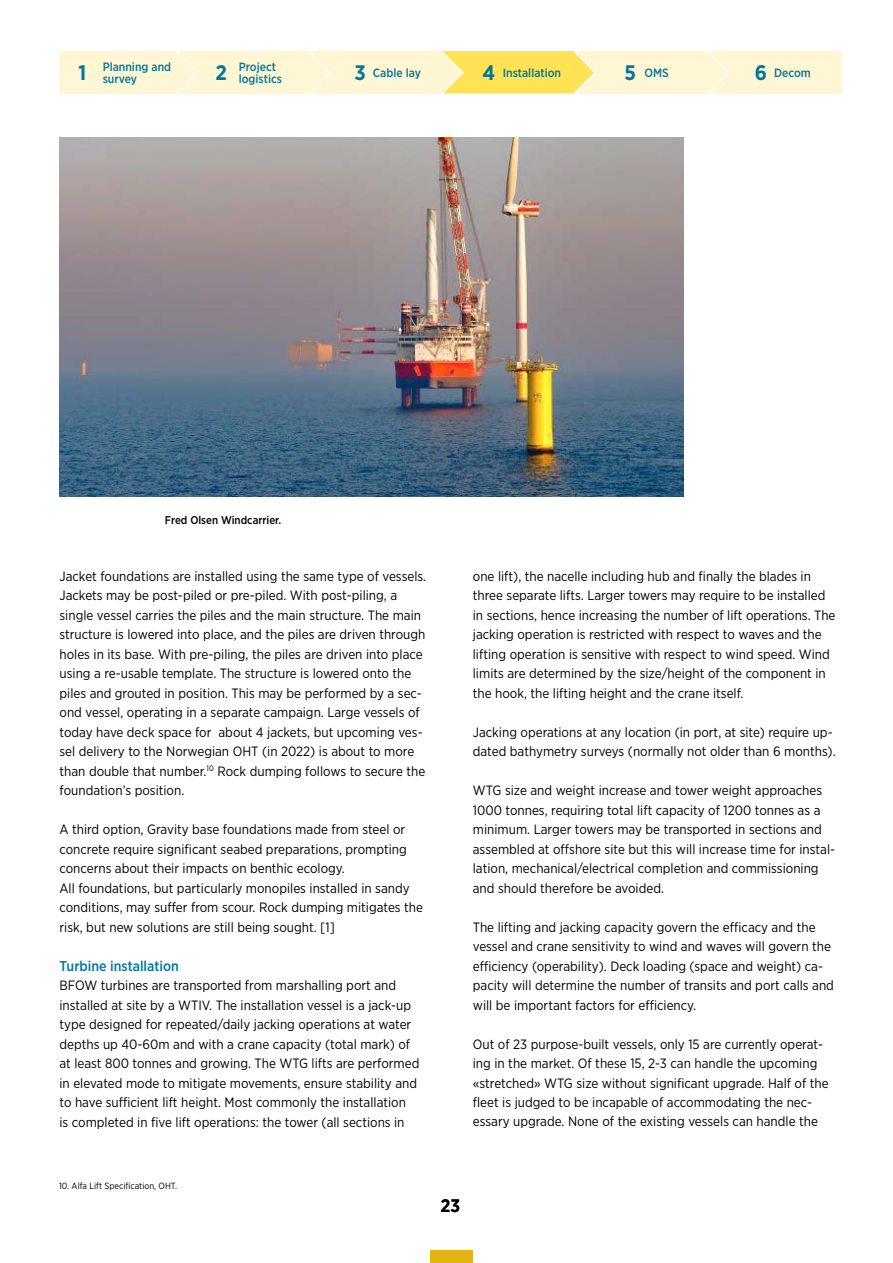
<style>
.page{position:relative;width:893px;height:1263px;background:#fff}
.page>*{position:absolute;margin:0;border:0;box-sizing:border-box;transform-origin:0 0}
.t1{font:700 18px "Gotham Narrow";color:#000}
.t2{font:500 14.25px "Gotham Narrow";color:#0077a0}
.t3{font:13.5px/19.5px "Gotham Narrow";color:#000}
.t4{font:500 12px/12px "Gotham Narrow";color:#0077a0}
.t5{font:500 11.25px "Gotham Narrow";color:#000}
.t6{font:9px "Gotham Narrow";color:#000}
.s1{font-weight:700;font-size:21px}
</style>
<div class="page">
<div style="left:431px;top:1250px;width:42px;height:13px;background:#e5b313"></div>
<div style="left:60px;top:51px;width:782px;height:42px;background:#fff7d4"></div>
<svg style="left:174px;top:51px;width:25px;height:43px"></svg>
<svg style="left:307px;top:51px;width:25px;height:43px"></svg>
<svg style="left:440px;top:51px;width:158px;height:43px"></svg>
<svg style="left:705px;top:51px;width:26px;height:43px"></svg>
<img style="left:60px;top:138px;width:624px;height:359px">
<p class="t4" style="left:103px;top:61px;width:70px;text-indent:-24px"><span class="s1">1</span> Planning and survey</p>
<p class="t4" style="left:239px;top:61px;width:45px;text-indent:-23px"><span class="s1">2</span> Project logistics</p>
<p class="t4" style="left:354px;top:67px;width:68px"><span class="s1">3</span> Cable lay</p>
<p class="t4" style="left:482px;top:67px;width:80px"><span class="s1">4</span> Installation</p>
<p class="t4" style="left:624px;top:67px;width:46px"><span class="s1">5</span> OMS</p>
<p class="t4" style="left:755px;top:67px;width:57px"><span class="s1">6</span> Decom</p>
<p class="t5" style="left:165px;top:513px;width:118px">Fred Olsen Windcarrier.</p>
<p class="t3" style="left:60px;top:566px;width:368px">Jacket foundations are installed using the same type of vessels.<br>Jackets may be post-piled or pre-piled. With post-piling, a single vessel carries the piles and the main structure. The main structure is lowered into place, and the piles are driven through holes in its base. With pre-piling, the piles are driven into place using a re-usable template. The structure is lowered onto the piles and grouted in position. This may be performed by a sec&shy;ond vessel, operating in a separate campaign. Large vessels of today have deck space for about 4 jackets, but upcoming ves&shy;sel delivery to the Norwegian OHT (in 2022) is about to more than double that number.<sup>10</sup> Rock dumping follows to secure the foundation’s position.</p>
<p class="t3" style="left:60px;top:819px;width:365px">A third option, Gravity base foundations made from steel or concrete require significant seabed preparations, prompting concerns about their impacts on benthic ecology.<br>All foundations, but particularly monopiles installed in sandy conditions, may suffer from scour. Rock dumping mitigates the risk, but new solutions are still being sought. [1]</p>
<p class="t2" style="left:60px;top:956px;width:121px">Turbine installation</p>
<p class="t3" style="left:60px;top:975px;width:361px">BFOW turbines are transported from marshalling port and installed at site by a WTIV. The installation vessel is a jack-up type designed for repeated/daily jacking operations at water depths up 40-60m and with a crane capacity (total mark) of at least 800 tonnes and growing. The WTG lifts are performed in elevated mode to mitigate movements, ensure stability and to have sufficient lift height. Most commonly the installation<br>is completed in five lift operations: the tower (all sections in</p>
<p class="t3" style="left:473px;top:566px;width:364px">one lift), the nacelle including hub and finally the blades in three separate lifts. Larger towers may require to be installed in sections, hence increasing the number of lift operations. The jacking operation is restricted with respect to waves and the lifting operation is sensitive with respect to wind speed. Wind limits are determined by the size/height of the component in the hook, the lifting height and the crane itself.</p>
<p class="t3" style="left:473px;top:722px;width:364px">Jacking operations at any location (in port, at site) require up&shy;dated bathymetry surveys (normally not older than 6 months).</p>
<p class="t3" style="left:473px;top:780px;width:364px">WTG size and weight increase and tower weight approaches 1000 tonnes, requiring total lift capacity of 1200 tonnes as a minimum. Larger towers may be transported in sections and assembled at offshore site but this will increase time for instal&shy;lation, mechanical/electrical completion and commissioning and should therefore be avoided.</p>
<p class="t3" style="left:473px;top:917px;width:363px">The lifting and jacking capacity govern the efficacy and the vessel and crane sensitivity to wind and waves will govern the efficiency (operability). Deck loading (space and weight) ca&shy;pacity will determine the number of transits and port calls and will be important factors for efficiency.</p>
<p class="t3" style="left:473px;top:1034px;width:357px">Out of 23 purpose-built vessels, only 15 are currently operat&shy;ing in the market. Of these 15, 2-3 can handle the upcoming «stretched» WTG size without significant upgrade. Half of the fleet is judged to be incapable of accommodating the nec&shy;essary upgrade. None of the existing vessels can handle the</p>
<p class="t6" style="left:59px;top:1180px;width:120px">10. Alfa Lift Specification, OHT.</p>
<h1 class="t1" style="left:441px;top:1194px;width:21px">23</h1>
</div>
